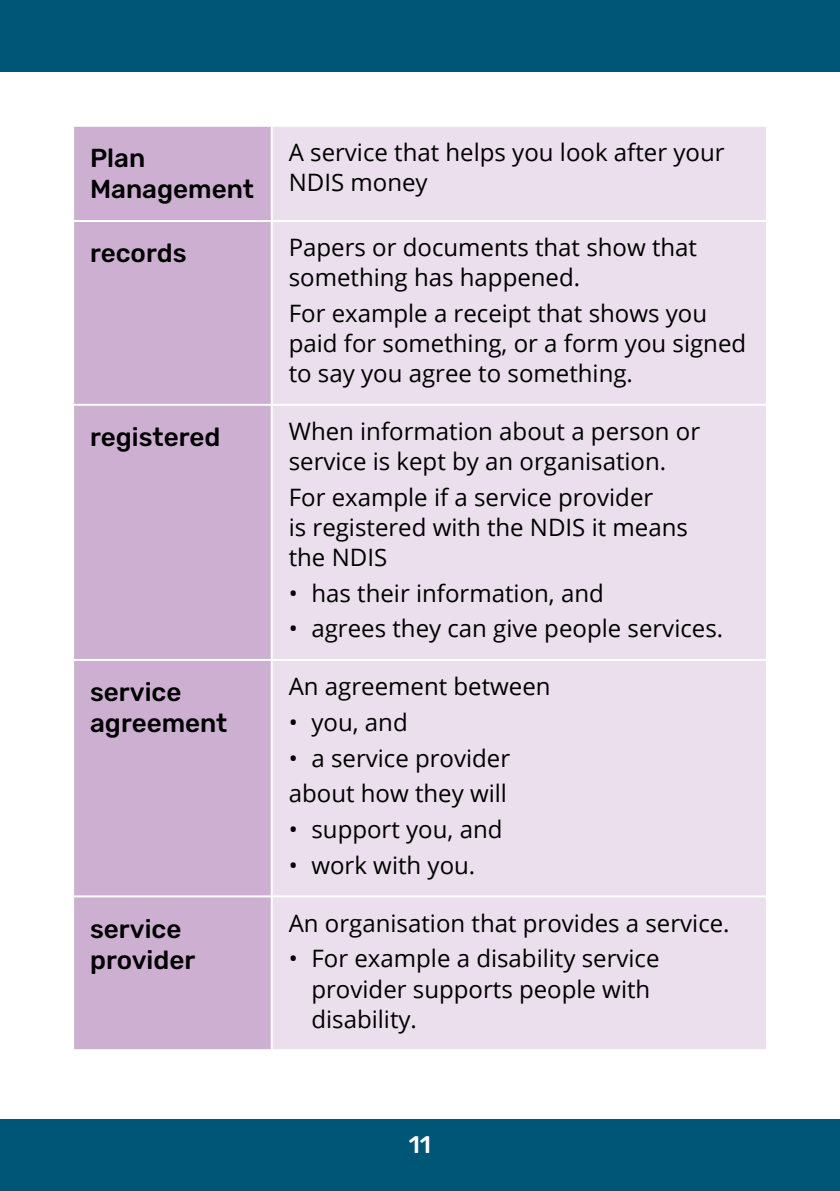
<style>
.page{position:relative;width:840px;height:1191px;background:#fff}
.page>*{position:absolute;margin:0;border:0;box-sizing:border-box;transform-origin:0 0}
.H2_blk{font:500 26px/31.2px "Rubik";color:#000}
.Body{font:24px/30px "Open Sans";color:#000}
.t1{font:500 24px "Rubik";color:#fff}
</style>
<div class="page">
<div style="left:0;top:0;width:839px;height:72px;background:#005677"></div>
<div style="left:0;top:1119px;width:839px;height:72px;background:#005677"></div>
<div style="left:74px;top:127px;width:196px;height:922px;background:#cdafd1"></div>
<div style="left:272px;top:127px;width:493px;height:922px;background:#ebdfed"></div>
<hr style="left:72px;top:220px;width:199px;height:2px;background:#fff">
<hr style="left:271px;top:220px;width:496px;height:2px;background:#fff">
<hr style="left:72px;top:404px;width:199px;height:2px;background:#fff">
<hr style="left:271px;top:404px;width:496px;height:2px;background:#fff">
<hr style="left:72px;top:659px;width:199px;height:2px;background:#fff">
<hr style="left:271px;top:659px;width:496px;height:2px;background:#fff">
<hr style="left:72px;top:895px;width:199px;height:2px;background:#fff">
<hr style="left:271px;top:895px;width:496px;height:2px;background:#fff">
<p class="H2_blk" style="left:90px;top:143px;width:165px">Plan<br>Management</p>
<p class="Body" style="left:288px;top:137px;width:437px">A service that helps you look after your<br>NDIS money</p>
<p class="H2_blk" style="left:90px;top:238px;width:98px">records</p>
<p class="Body" style="left:288px;top:232px;width:409px">Papers or documents that show that something has happened.</p>
<p class="Body" style="left:288px;top:298px;width:459px">For example a receipt that shows you paid for something, or a form you signed to say you agree to something.</p>
<p class="H2_blk" style="left:90px;top:422px;width:132px">registered</p>
<p class="Body" style="left:288px;top:416px;width:413px">When information about a person or service is kept by an organisation.</p>
<p class="Body" style="left:288px;top:481px;width:400px">For example if a service provider<br>is registered with the NDIS it means the NDIS</p>
<p class="Body" style="left:288px;top:577px;width:316px">• has their information, and</p>
<p class="Body" style="left:288px;top:613px;width:435px">• agrees they can give people services.</p>
<p class="H2_blk" style="left:90px;top:677px;width:139px">service agreement</p>
<p class="Body" style="left:288px;top:671px;width:263px">An agreement between</p>
<p class="Body" style="left:288px;top:706px;width:120px">• you, and</p>
<p class="Body" style="left:288px;top:742px;width:223px">• a service provider</p>
<p class="Body" style="left:288px;top:778px;width:220px">about how they will</p>
<p class="Body" style="left:288px;top:813px;width:215px">• support you, and</p>
<p class="Body" style="left:288px;top:849px;width:188px">• work with you.</p>
<p class="H2_blk" style="left:90px;top:913px;width:107px">service provider</p>
<p class="Body" style="left:288px;top:907px;width:442px">An organisation that provides a service.</p>
<p class="Body" style="left:311px;top:943px;width:349px;text-indent:-23px">• For example a disability service provider supports people with disability.</p>
<p class="t1" style="left:408px;top:1131px;width:24px">11</p>
</div>
